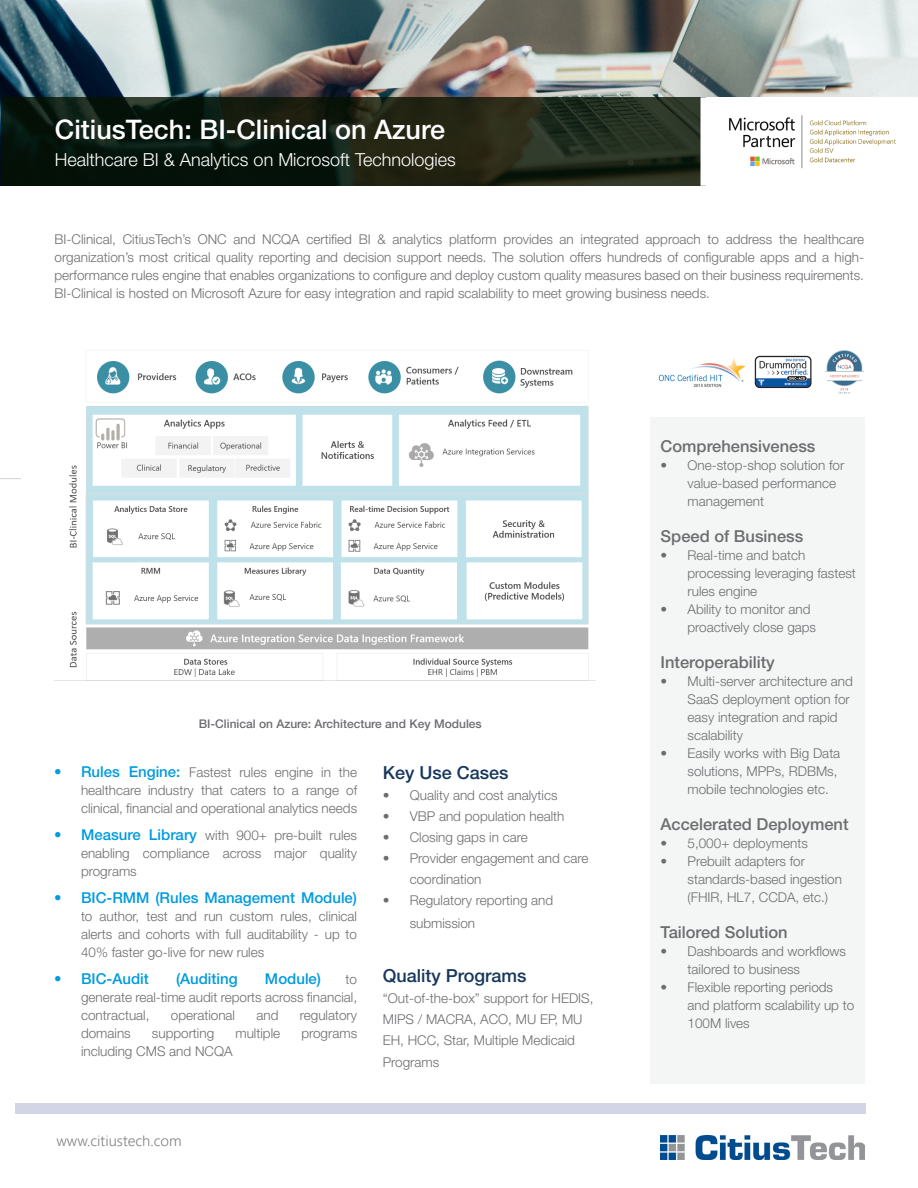
<style>
.page{position:relative;width:918px;height:1188px;background:#fff}
.page>*{position:absolute;margin:0;border:0;box-sizing:border-box;transform-origin:0 0}
.t1{font:500 27px "Helvetica Neue";color:#fff}
.t2{font:300 18px "Helvetica Neue";color:#fff}
.t3{font:500 18px "Helvetica Neue";color:#17375e}
.t4{font:500 16.5px "Helvetica Neue";color:#6c6d70}
.t5{font:500 15px "Helvetica Neue";color:#009bdf}
.t6{font:300 15px "Segoe UI";color:#808285}
.t7{font:300 13.5px/18px "Helvetica Neue";color:#6c6d70}
.t8{font:500 12px "Helvetica Neue";color:#6c6d70}
.s1{font-weight:500;font-size:15px;color:#009bdf}
</style>
<div class="page">
<div style="left:650px;top:417px;width:215px;height:666px;background:#f4f6f5"></div>
<img style="left:1px;top:0;width:916px;height:97px">
<svg style="left:1px;top:97px;width:700px;height:89px;background:#172013"></svg>
<img style="left:729px;top:115px;width:167px;height:54px">
<svg style="left:0;top:478px;width:21px;height:1px"></svg>
<img style="left:661px;top:1135px;width:204px;height:25px">
<img style="left:55px;top:360px;width:540px;height:321px">
<img style="left:659px;top:350px;width:205px;height:44px">
<div style="left:16px;top:1103px;width:850px;height:11px;background:#d1d5e6"></div>
<p class="t1" style="left:55px;top:113px;width:392px">CitiusTech: BI-Clinical on Azure</p>
<p class="t2" style="left:55px;top:148px;width:402px">Healthcare BI &amp; Analytics on Microsoft Technologies</p>
<p class="t7" style="left:55px;top:229px;width:811px;text-align:justify">BI-Clinical, CitiusTech’s ONC and NCQA certified BI &amp; analytics platform provides an integrated approach to address the healthcare organization’s most critical quality reporting and decision support needs. The solution offers hundreds of configurable apps and a high&shy;performance rules engine that enables organizations to configure and deploy custom quality measures based on their business requirements.<br>BI-Clinical is hosted on Microsoft Azure for easy integration and rapid scalability to meet growing business needs.</p>
<p class="t8" style="left:199px;top:716px;width:285px">BI-Clinical on Azure: Architecture and Key Modules</p>
<p class="t7" style="left:81px;top:763px;width:278px;text-align:justify;text-indent:-27px"><span class="s1">• Rules Engine:</span> Fastest rules engine in the healthcare industry that caters to a range of clinical, financial and operational analytics needs</p>
<p class="t7" style="left:81px;top:826px;width:278px;text-align:justify;text-indent:-27px"><span class="s1">• Measure Library</span> with 900+ pre-built rules enabling compliance across major quality programs</p>
<p class="t5" style="left:54px;top:889px;width:305px">• BIC-RMM (Rules Management Module)</p>
<p class="t7" style="left:81px;top:907px;width:278px;text-align:justify">to author, test and run custom rules, clinical alerts and cohorts with full auditability - up to 40% faster go-live for new rules</p>
<p class="t5" style="left:54px;top:970px;width:96px">• BIC-Audit</p>
<p class="t5" style="left:176px;top:970px;width:63px">(Auditing</p>
<p class="t5" style="left:265px;top:970px;width:58px">Module)</p>
<p class="t7" style="left:81px;top:970px;width:278px;text-align:justify;text-indent:265px">to generate real-time audit reports across financial, contractual,</p>
<p class="t7" style="left:171px;top:1006px;width:66px">operational</p>
<p class="t7" style="left:257px;top:1006px;width:24px">and</p>
<p class="t7" style="left:300px;top:1006px;width:59px">regulatory</p>
<p class="t7" style="left:81px;top:1024px;width:51px">domains</p>
<p class="t7" style="left:152px;top:1024px;width:64px">supporting</p>
<p class="t7" style="left:235px;top:1024px;width:46px">multiple</p>
<p class="t7" style="left:301px;top:1024px;width:57px">programs</p>
<p class="t7" style="left:81px;top:1042px;width:153px">including CMS and NCQA</p>
<p class="t6" style="left:56px;top:1127px;width:127px">www.citiustech.com</p>
<p class="t3" style="left:383px;top:762px;width:127px">Key Use Cases</p>
<p class="t7" style="left:383px;top:786px;width:176px">• Quality and cost analytics</p>
<p class="t7" style="left:383px;top:807px;width:183px">• VBP and population health</p>
<p class="t7" style="left:383px;top:828px;width:147px">• Closing gaps in care</p>
<p class="t7" style="left:410px;top:848px;width:180px;line-height:21px;text-indent:-27px">• Provider engagement and care coordination</p>
<p class="t7" style="left:410px;top:889px;width:145px;line-height:22.5px;text-indent:-27px">• Regulatory reporting and submission</p>
<p class="t3" style="left:383px;top:965px;width:145px">Quality Programs</p>
<p class="t7" style="left:383px;top:987px;width:212px;line-height:21px">“Out-of-the-box” support for HEDIS,<br>MIPS / MACRA, ACO, MU EP, MU<br>EH, HCC, Star, Multiple Medicaid</p>
<p class="t7" style="left:383px;top:1053px;width:58px">Programs</p>
<p class="t4" style="left:661px;top:436px;width:156px">Comprehensiveness</p>
<p class="t7" style="left:688px;top:456px;width:158px;text-indent:-27px">• One-stop-shop solution for value-based performance management</p>
<p class="t4" style="left:661px;top:526px;width:144px">Speed of Business</p>
<p class="t7" style="left:688px;top:546px;width:170px;text-indent:-27px">• Real-time and batch processing leveraging fastest rules engine</p>
<p class="t7" style="left:688px;top:600px;width:130px;text-indent:-27px">• Ability to monitor and proactively close gaps</p>
<p class="t4" style="left:661px;top:652px;width:116px">Interoperability</p>
<p class="t7" style="left:688px;top:672px;width:167px;text-indent:-27px">• Multi-server architecture and<br>SaaS deployment option for easy integration and rapid scalability</p>
<p class="t7" style="left:688px;top:744px;width:154px;text-indent:-27px">• Easily works with Big Data solutions, MPPs, RDBMs, mobile technologies etc.</p>
<p class="t4" style="left:661px;top:814px;width:189px">Accelerated Deployment</p>
<p class="t7" style="left:661px;top:834px;width:149px">• 5,000+ deployments</p>
<p class="t7" style="left:688px;top:852px;width:156px;text-indent:-27px">• Prebuilt adapters for standards-based ingestion (FHIR, HL7, CCDA, etc.)</p>
<p class="t4" style="left:661px;top:922px;width:129px">Tailored Solution</p>
<p class="t7" style="left:688px;top:942px;width:160px;text-indent:-27px">• Dashboards and workflows tailored to business</p>
<p class="t7" style="left:688px;top:978px;width:168px;text-indent:-27px">• Flexible reporting periods and platform scalability up to<br>100M lives</p>
</div>
